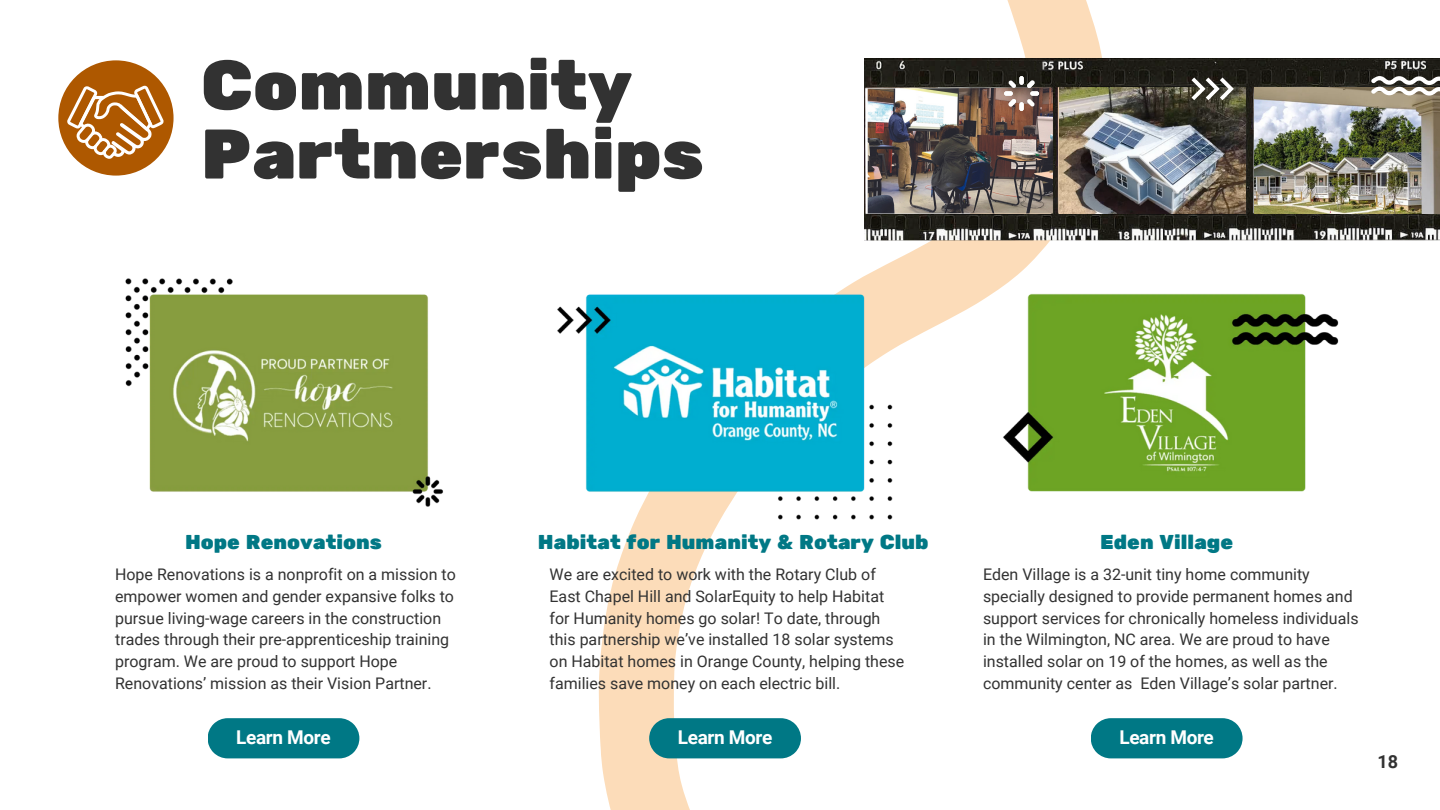
<style>
.page{position:relative;width:1440px;height:810px;background:#fff}
.page>*{position:absolute;margin:0;border:0;box-sizing:border-box;transform-origin:0 0}
.t1{font:70px/69px "Rubik One";color:#323232}
.t2{font:20px "Rubik One";color:#007885}
.t3{font:700 19px "Roboto";letter-spacing:-.02em;color:#fff}
.t4{font:700 18px "Roboto";color:#323232}
.t5{font:16px/21.8px "Roboto";color:#323232}
</style>
<div class="page">
<svg style="left:598px;top:0;width:510px;height:810px"></svg>
<div style="left:58px;top:60px;width:116px;height:116px;background:#ae5800;border-radius:50%"></div>
<svg style="left:67px;top:86px;width:97px;height:72px"></svg>
<img style="left:983px;top:269px;width:356px;height:262px">
<img style="left:557px;top:269px;width:351px;height:250px">
<img style="left:125px;top:278px;width:318px;height:229px">
<svg style="left:208px;top:718px;width:151px;height:40px;background:#0e7f8b"></svg>
<svg style="left:649px;top:718px;width:152px;height:40px;background:#0f7f8a"></svg>
<svg style="left:1091px;top:718px;width:152px;height:40px;background:#0f808c"></svg>
<img style="left:864px;top:59px;width:576px;height:181px">
<img style="left:1255px;top:88px;width:185px;height:125px">
<img style="left:1059px;top:88px;width:187px;height:125px">
<img style="left:868px;top:88px;width:185px;height:125px">
<svg style="left:1027px;top:99px;width:8px;height:8px"></svg>
<div style="left:1019px;top:102px;width:5px;height:9px;background:#fff;border-radius:2px"></div>
<div style="left:1030px;top:91px;width:9px;height:5px;background:#fff;border-radius:2px"></div>
<svg style="left:1027px;top:80px;width:8px;height:8px"></svg>
<div style="left:1019px;top:76px;width:5px;height:9px;background:#fff;border-radius:2px"></div>
<svg style="left:1008px;top:81px;width:8px;height:7px"></svg>
<div style="left:1004px;top:91px;width:9px;height:5px;background:#fff;border-radius:2px"></div>
<svg style="left:1008px;top:99px;width:8px;height:8px"></svg>
<svg style="left:1192px;top:78px;width:42px;height:22px"></svg>
<svg style="left:1371px;top:76px;width:69px;height:20px"></svg>
<h1 class="t1" style="left:201px;top:53px;width:505px">Community<br>Partnerships</h1>
<p class="t2" style="left:185px;top:531px;width:198px">Hope Renovations</p>
<p class="t2" style="left:538px;top:531px;width:392px">Habitat for Humanity &amp; Rotary Club</p>
<p class="t2" style="left:1100px;top:531px;width:135px">Eden Village</p>
<p class="t5" style="left:550px;top:564px;width:356px">We are excited to work with the Rotary Club of East Chapel Hill and SolarEquity to help Habitat for Humanity homes go solar! To date, through this partnership we’ve installed 18 solar systems on Habitat homes in Orange County, helping these families save money on each electric bill.</p>
<p class="t5" style="left:983px;top:564px;width:377px">Eden Village is a 32-unit tiny home community specially designed to provide permanent homes and support services for chronically homeless individuals in the Wilmington, NC area. We are proud to have installed solar on 19 of the homes, as well as the community center as Eden Village’s solar partner.</p>
<p class="t5" style="left:115px;top:564px;width:342px">Hope Renovations is a nonprofit on a mission to empower women and gender expansive folks to pursue living-wage careers in the construction trades through their pre-apprenticeship training program. We are proud to support Hope Renovations’ mission as their Vision Partner.</p>
<p class="t3" style="left:236px;top:726px;width:96px">Learn More</p>
<p class="t3" style="left:678px;top:726px;width:96px">Learn More</p>
<p class="t3" style="left:1119px;top:726px;width:96px">Learn More</p>
<p class="t4" style="left:1377px;top:751px;width:22px">18</p>
</div>
